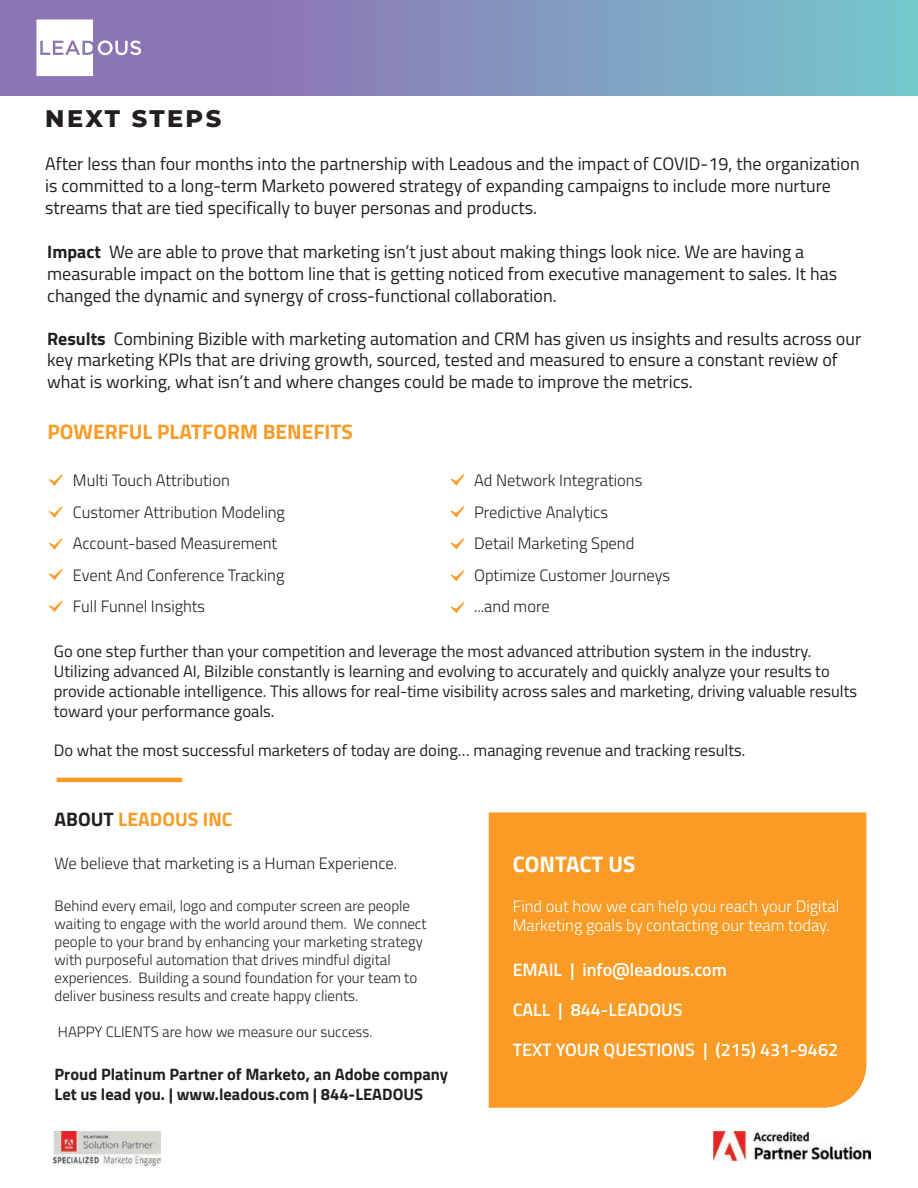
<style>
.page{position:relative;width:918px;height:1188px;background:#fff}
.page>*{position:absolute;margin:0;border:0;box-sizing:border-box;transform-origin:0 0}
.t1{font:800 24px "Montserrat";letter-spacing:.1em;color:#231f20}
.t2{font:700 22.5px "Titillium Web";color:#fff}
.t3{font:700 21px "Titillium Web";color:#f99b24}
.t4{font:700 19.5px "Titillium Web";color:#f99b24}
.t5{font:18px/21.6px "Titillium Web";color:#231f20}
.t6{font:600 18px "Titillium Web";color:#fff}
.t7{font:16.5px/19.8px "Titillium Web";color:#231f20}
.t8{font:300 16.5px/31.5px "Titillium Web";color:#231f20}
.t9{font:700 16.5px/19.8px "Titillium Web";color:#231f20}
.t10{font:300 16.5px/19.8px "Titillium Web";color:#fff}
.t11{font:300 15px/18px "Titillium Web";color:#231f20}
.s1{font-weight:700}
.s2{color:#231f20}
</style>
<div class="page">
<div style="left:489px;top:812px;width:377px;height:296px;background:#f99b24"></div>
<hr style="left:57px;top:778px;width:125px;height:4px;background:#f99b24">
<svg style="left:49px;top:474px;width:14px;height:12px"></svg>
<svg style="left:49px;top:506px;width:14px;height:12px"></svg>
<svg style="left:451px;top:474px;width:13px;height:12px"></svg>
<svg style="left:451px;top:506px;width:13px;height:11px"></svg>
<svg style="left:451px;top:538px;width:13px;height:11px"></svg>
<svg style="left:451px;top:570px;width:13px;height:11px"></svg>
<svg style="left:451px;top:602px;width:13px;height:11px"></svg>
<svg style="left:49px;top:538px;width:14px;height:12px"></svg>
<svg style="left:49px;top:569px;width:14px;height:11px"></svg>
<svg style="left:49px;top:601px;width:14px;height:11px"></svg>
<svg style="left:0;top:0;width:918px;height:96px;background:#8395be"></svg>
<svg style="left:36px;top:19px;width:105px;height:57px"></svg>
<img style="left:713px;top:1132px;width:157px;height:28px">
<img style="left:54px;top:1131px;width:107px;height:34px">
<h1 class="t1" style="left:45px;top:101px;width:177px">NEXT STEPS</h1>
<p class="t5" style="left:45px;top:152px;width:816px">After less than four months into the partnership with Leadous and the impact of COVID-19, the organization is committed to a long-term Marketo powered strategy of expanding campaigns to include more nurture streams that are tied specifically to buyer personas and products.</p>
<p class="t5" style="left:47px;top:240px;width:791px"><span class="s1">Impact</span> We are able to prove that marketing isn’t just about making things look nice. We are having a measurable impact on the bottom line that is getting noticed from executive management to sales. It has changed the dynamic and synergy of cross-functional collaboration.</p>
<p class="t5" style="left:47px;top:327px;width:815px"><span class="s1">Results</span> Combining Bizible with marketing automation and CRM has given us insights and results across our key marketing KPIs that are driving growth, sourced, tested and measured to ensure a constant review of what is working, what isn’t and where changes could be made to improve the metrics.</p>
<p class="t3" style="left:47px;top:416px;width:307px">POWERFUL PLATFORM BENEFITS</p>
<p class="t8" style="left:73px;top:464px;width:214px">Multi Touch Attribution<br>Customer Attribution Modeling<br>Account-based Measurement<br>Event And Conference Tracking<br>Full Funnel Insights</p>
<p class="t8" style="left:474px;top:464px;width:198px">Ad Network Integrations<br>Predictive Analytics<br>Detail Marketing Spend<br>Optimize Customer Journeys ...and more</p>
<p class="t7" style="left:54px;top:641px;width:805px">Go one step further than your competition and leverage the most advanced attribution system in the industry.<br>Utilizing advanced AI, Bilzible constantly is learning and evolving to accurately and quickly analyze your results to provide actionable intelligence. This allows for real-time visibility across sales and marketing, driving valuable results toward your performance goals.</p>
<p class="t7" style="left:54px;top:740px;width:693px">Do what the most successful marketers of today are doing… managing revenue and tracking results.</p>
<p class="t4" style="left:55px;top:804px;width:179px"><span class="s2">ABOUT</span> LEADOUS INC</p>
<p class="t8" style="left:55px;top:847px;width:344px">We believe that marketing is a Human Experience.</p>
<p class="t11" style="left:55px;top:896px;width:374px">Behind every email, logo and computer screen are people waiting to engage with the world around them. We connect people to your brand by enhancing your marketing strategy with purposeful automation that drives mindful digital experiences. Building a sound foundation for your team to deliver business results and create happy clients.</p>
<p class="t11" style="left:58px;top:1022px;width:316px">HAPPY CLIENTS are how we measure our success.</p>
<p class="t9" style="left:55px;top:1063px;width:395px">Proud Platinum Partner of Marketo, an Adobe company<br>Let us lead you. | www.leadous.com | 844-LEADOUS</p>
<p class="t2" style="left:513px;top:847px;width:124px">CONTACT US</p>
<p class="t10" style="left:513px;top:895px;width:328px">Find out how we can help you reach your Digital<br>Marketing goals by contacting our team today.</p>
<p class="t6" style="left:513px;top:957px;width:216px">EMAIL | info@leadous.com</p>
<p class="t6" style="left:513px;top:996px;width:171px">CALL | 844-LEADOUS</p>
<p class="t6" style="left:513px;top:1036px;width:327px">TEXT YOUR QUESTIONS | (215) 431-9462</p>
</div>
